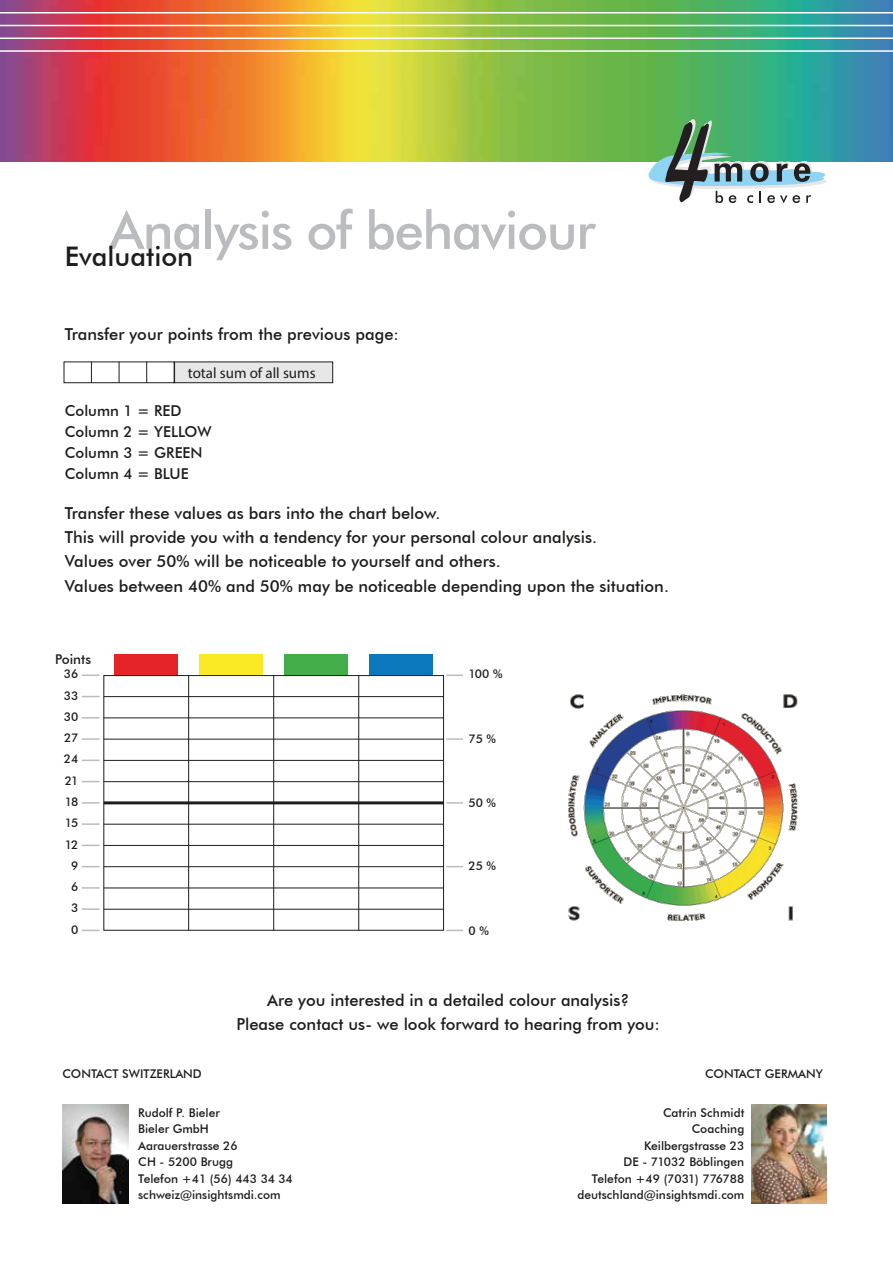
<style>
.page{position:relative;width:893px;height:1263px;background:#fff}
.page>*{position:absolute;margin:0;border:0;box-sizing:border-box;transform-origin:0 0}
.t1{font:500 52.5px "Futura BT";letter-spacing:-.025em;color:#bbbcc0}
.t2{font:500 27px "Futura BT";color:#1d1d1b}
.t3{font:500 16.5px/24px "Futura BT";color:#1d1d1b}
.t4{font:500 15px/21px "Futura BT";color:#1d1d1b}
.t5{font:15px "Myriad Pro";color:#1d1d1b}
.t6{font:500 13.5px "Futura BT";color:#1d1d1b}
.t7{font:500 12px/16.5px "Futura BT";color:#1d1d1b}
.t8{font:500 12px/21.3px "Futura BT";letter-spacing:-.025em;color:#1d1d1b;text-align:right}
</style>
<div class="page">
<div style="left:115px;top:654px;width:63px;height:21px;background:#e52429"></div>
<div style="left:199px;top:654px;width:63px;height:21px;background:#faea26"></div>
<div style="left:284px;top:654px;width:63px;height:21px;background:#43ad49"></div>
<div style="left:369px;top:654px;width:64px;height:21px;background:#0b77bd"></div>
<div style="left:104px;top:675px;width:340px;height:255px;border:1px solid #1d1d1b"></div>
<img style="left:0;top:0;width:893px;height:162px">
<hr style="left:0;top:12px;width:893px;height:2px;background:#fff">
<hr style="left:0;top:25px;width:893px;height:1px;background:#fff">
<hr style="left:0;top:38px;width:893px;height:1px;background:#fff">
<hr style="left:0;top:50px;width:893px;height:2px;background:#fff">
<svg style="left:648px;top:119px;width:179px;height:84px"></svg>
<hr style="left:104px;top:696px;width:340px;height:1px;background:#1d1d1b">
<hr style="left:104px;top:718px;width:340px;height:1px;background:#1d1d1b">
<hr style="left:104px;top:739px;width:340px;height:1px;background:#1d1d1b">
<hr style="left:104px;top:760px;width:340px;height:1px;background:#1d1d1b">
<hr style="left:104px;top:781px;width:340px;height:1px;background:#1d1d1b">
<hr style="left:104px;top:801px;width:340px;height:3px;background:#1d1d1b">
<hr style="left:104px;top:824px;width:340px;height:1px;background:#1d1d1b">
<hr style="left:104px;top:845px;width:340px;height:1px;background:#1d1d1b">
<hr style="left:104px;top:866px;width:340px;height:1px;background:#1d1d1b">
<hr style="left:104px;top:888px;width:340px;height:1px;background:#1d1d1b">
<hr style="left:104px;top:909px;width:340px;height:1px;background:#1d1d1b">
<hr style="left:188px;top:675px;width:1px;height:255px;background:#1d1d1b">
<hr style="left:273px;top:675px;width:1px;height:255px;background:#1d1d1b">
<hr style="left:358px;top:675px;width:1px;height:255px;background:#1d1d1b">
<svg style="left:82px;top:674px;width:18px;height:2px"></svg>
<svg style="left:82px;top:696px;width:18px;height:1px"></svg>
<svg style="left:82px;top:717px;width:18px;height:1px"></svg>
<svg style="left:82px;top:738px;width:18px;height:2px"></svg>
<svg style="left:82px;top:759px;width:18px;height:2px"></svg>
<svg style="left:82px;top:781px;width:18px;height:1px"></svg>
<svg style="left:82px;top:802px;width:18px;height:2px"></svg>
<svg style="left:82px;top:823px;width:18px;height:2px"></svg>
<svg style="left:82px;top:845px;width:18px;height:1px"></svg>
<svg style="left:82px;top:866px;width:18px;height:1px"></svg>
<svg style="left:82px;top:887px;width:18px;height:2px"></svg>
<svg style="left:82px;top:908px;width:18px;height:2px"></svg>
<svg style="left:82px;top:930px;width:18px;height:1px"></svg>
<svg style="left:446px;top:674px;width:17px;height:2px"></svg>
<svg style="left:446px;top:738px;width:17px;height:2px"></svg>
<svg style="left:446px;top:802px;width:17px;height:2px"></svg>
<svg style="left:446px;top:866px;width:17px;height:1px"></svg>
<svg style="left:446px;top:930px;width:17px;height:1px"></svg>
<div style="left:174px;top:362px;width:159px;height:21px;background:#e7e7e8"></div>
<div style="left:174px;top:362px;width:159px;height:21px;border:1px solid #1d1d1b"></div>
<div style="left:64px;top:362px;width:110px;height:21px;border:1px solid #1d1d1b"></div>
<svg style="left:91px;top:362px;width:1px;height:21px"></svg>
<svg style="left:119px;top:362px;width:1px;height:21px"></svg>
<svg style="left:146px;top:362px;width:1px;height:21px"></svg>
<img style="left:752px;top:1104px;width:74px;height:99px">
<img style="left:62px;top:1104px;width:66px;height:99px">
<img style="left:568px;top:694px;width:230px;height:227px">
<p class="t1" style="left:109px;top:198px;width:488px">Analysis of behaviour</p>
<p class="t2" style="left:65px;top:240px;width:130px">Evaluation</p>
<p class="t3" style="left:65px;top:322px;width:336px">Transfer your points from the previous page:</p>
<p class="t5" style="left:188px;top:363px;width:129px">total sum of all sums</p>
<p class="t4" style="left:65px;top:400px;width:148px">Column 1 = RED<br>Column 2 = YELLOW<br>Column 3 = GREEN<br>Column 4 = BLUE</p>
<p class="t3" style="left:65px;top:501px;width:606px">Transfer these values as bars into the chart below.<br>This will provide you with a tendency for your personal colour analysis.<br>Values over 50% will be noticeable to yourself and others.<br>Values between 40% and 50% may be noticeable depending upon the situation.</p>
<p class="t6" style="left:55px;top:651px;width:37px">Points</p>
<p class="t8" style="left:64px;top:663px;width:16px">36<br>33<br>30<br>27<br>24<br>21<br>18<br>15<br>12<br>9<br>6<br>3<br>0</p>
<p class="t7" style="left:468px;top:666px;width:36px">100 %</p>
<p class="t7" style="left:468px;top:730px;width:29px">75 %</p>
<p class="t7" style="left:468px;top:795px;width:29px">50 %</p>
<p class="t7" style="left:468px;top:858px;width:29px">25 %</p>
<p class="t7" style="left:468px;top:922px;width:22px">0 %</p>
<p class="t3" style="left:236px;top:988px;width:425px;text-align:center">Are you interested in a detailed colour analysis?<br>Please contact us- we look forward to hearing from you:</p>
<p class="t7" style="left:62px;top:1065px;width:141px">CONTACT SWITZERLAND</p>
<p class="t7" style="left:705px;top:1065px;width:119px">CONTACT GERMANY</p>
<p class="t7" style="left:138px;top:1104px;width:156px">Rudolf P. Bieler<br>Bieler GmbH<br>Aarauerstrasse 26<br>CH - 5200 Brugg<br>Telefon +41 (56) 443 34 34 schweiz@insightsmdi.com</p>
<p class="t7" style="left:577px;top:1104px;width:168px;text-align:right">Catrin Schmidt<br>Coaching<br>Keilbergstrasse 23<br>DE - 71032 Böblingen<br>Telefon +49 (7031) 776788 deutschland@insightsmdi.com</p>
</div>
